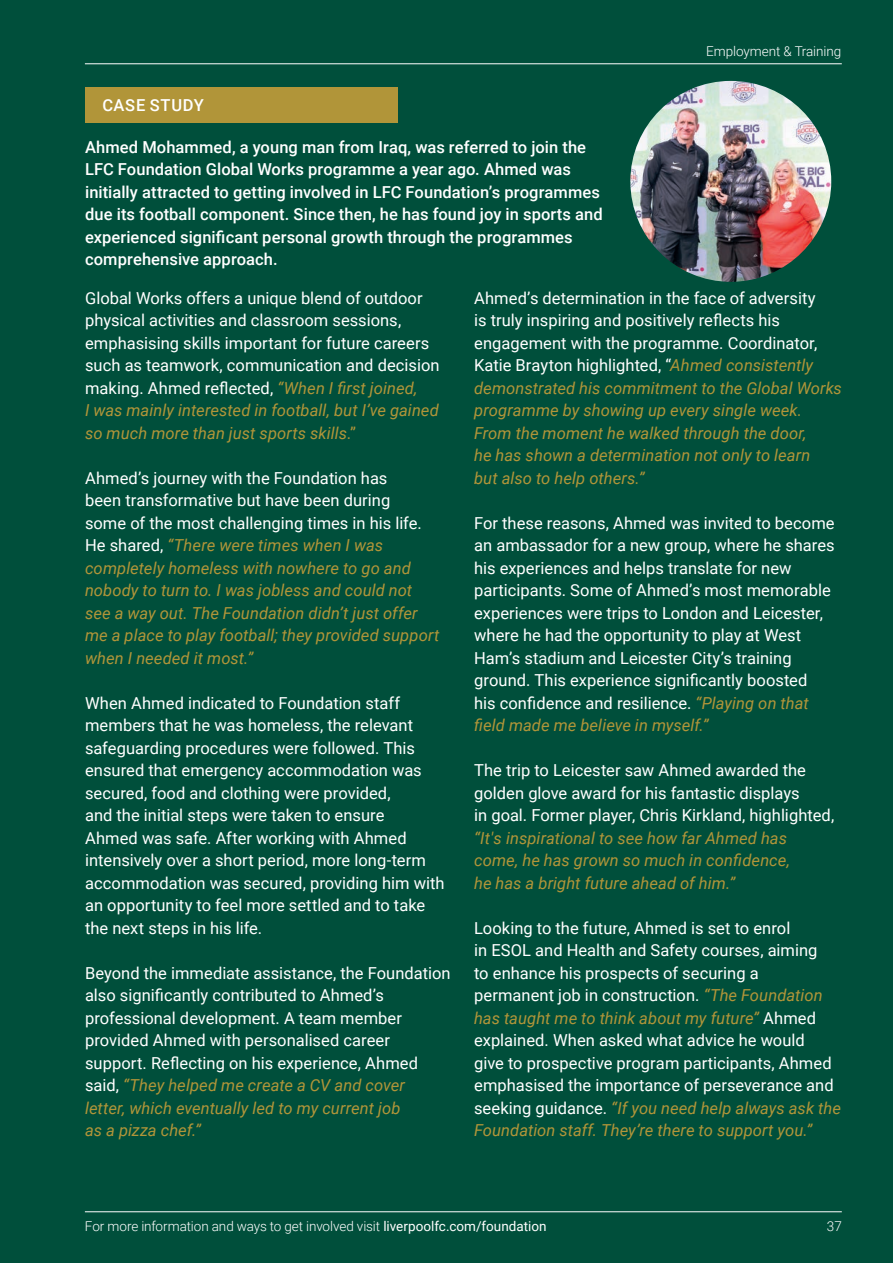
<style>
.page{position:relative;width:893px;height:1263px;background:#004f3b}
.page>*{position:absolute;margin:0;border:0;box-sizing:border-box;transform-origin:0 0}
.t1{font:16.5px/22.5px "Roboto";color:#fff}
.t2{font:italic 16.5px/22.5px "Roboto";color:#b19539}
.t3{font:500 16.5px/22.5px "Roboto";letter-spacing:.005em;color:#fff}
.t4{font:500 16.5px "Roboto";letter-spacing:.05em;color:#fff}
.t5{font:300 13.5px "Roboto";letter-spacing:-.005em;color:#fff}
.s1{font-style:italic;color:#b19539}
.s2{font-style:normal}
.s3{font-style:normal;color:#fff}
.s4{font-weight:400}
</style>
<div class="page">
<hr style="left:85px;top:64px;width:757px;height:1px;background:#fff">
<hr style="left:85px;top:1211px;width:757px;height:1px;background:#fff">
<div style="left:85px;top:87px;width:312px;height:35px;background:#b19539"></div>
<img style="left:630px;top:81px;width:201px;height:201px;border-radius:100px">
<p class="t4" style="left:102px;top:94px;width:103px">CASE STUDY</p>
<p class="t3" style="left:85px;top:135px;width:519px">Ahmed Mohammed, a young man from Iraq, was referred to join the LFC Foundation Global Works programme a year ago. Ahmed was initially attracted to getting involved in LFC Foundation’s programmes due its football component. Since then, he has found joy in sports and experienced significant personal growth through the programmes comprehensive approach.</p>
<p class="t5" style="left:706px;top:42px;width:137px">Employment &amp; Training</p>
<p class="t1" style="left:85px;top:286px;width:356px">Global Works offers a unique blend of outdoor physical activities and classroom sessions, emphasising skills important for future careers such as teamwork, communication and decision making. Ahmed reflected, <span class="s1">“When I first joined,</span></p>
<p class="t2" style="left:85px;top:398px;width:355px">I was mainly interested in football, but I’ve gained so much more than just sports skills<span class="s2">.”</span></p>
<p class="t1" style="left:85px;top:466px;width:304px">Ahmed’s journey with the Foundation has</p>
<p class="t1" style="left:85px;top:488px;width:307px">been transformative but have been during</p>
<p class="t1" style="left:85px;top:511px;width:338px">some of the most challenging times in his life.</p>
<p class="t2" style="left:85px;top:533px;width:329px"><span class="s3">He shared,</span> “There were times when I was completely homeless with nowhere to go and nobody to turn to. I was jobless and could not</p>
<p class="t2" style="left:85px;top:601px;width:334px">see a way out. The Foundation didn’t just offer</p>
<p class="t2" style="left:85px;top:623px;width:356px">me a place to play football; they provided support when I needed it most.”</p>
<p class="t1" style="left:85px;top:691px;width:338px">When Ahmed indicated to Foundation staff members that he was homeless, the relevant safeguarding procedures were followed. This ensured that emergency accommodation was secured, food and clothing were provided,</p>
<p class="t1" style="left:85px;top:803px;width:301px">and the initial steps were taken to ensure</p>
<p class="t1" style="left:85px;top:826px;width:361px">Ahmed was safe. After working with Ahmed intensively over a short period, more long-term accommodation was secured, providing him with an opportunity to feel more settled and to take</p>
<p class="t1" style="left:85px;top:916px;width:179px">the next steps in his life.</p>
<p class="t1" style="left:85px;top:961px;width:367px">Beyond the immediate assistance, the Foundation also significantly contributed to Ahmed’s professional development. A team member provided Ahmed with personalised career support. Reflecting on his experience, Ahmed said, <span class="s1">“They helped me create a CV and cover</span></p>
<p class="t2" style="left:85px;top:1096px;width:317px">letter, which eventually led to my current job</p>
<p class="t2" style="left:85px;top:1118px;width:118px">as a pizza chef.”</p>
<p class="t1" style="left:474px;top:286px;width:369px">Ahmed’s determination in the face of adversity<br>is truly inspiring and positively reflects his engagement with the programme. Coordinator, Katie Brayton highlighted, “<span class="s1">Ahmed consistently demonstrated his commitment to the Global Works programme by showing up every single week.<br>From the moment he walked through the door,</span></p>
<p class="t2" style="left:474px;top:443px;width:338px">he has shown a determination not only to learn</p>
<p class="t2" style="left:474px;top:466px;width:172px">but also to help others.”</p>
<p class="t1" style="left:474px;top:511px;width:362px">For these reasons, Ahmed was invited to become an ambassador for a new group, where he shares his experiences and helps translate for new participants. Some of Ahmed’s most memorable experiences were trips to London and Leicester, where he had the opportunity to play at West Ham’s stadium and Leicester City’s training ground. This experience significantly boosted</p>
<p class="t2" style="left:474px;top:691px;width:336px"><span class="s3">his confidence and resilience.</span> “Playing on that field made me believe in myself.”</p>
<p class="t1" style="left:474px;top:758px;width:333px">The trip to Leicester saw Ahmed awarded the golden glove award for his fantastic displays</p>
<p class="t1" style="left:474px;top:803px;width:362px">in goal. Former player, Chris Kirkland, highlighted,</p>
<p class="t2" style="left:474px;top:826px;width:314px">“It's inspirational to see how far Ahmed has</p>
<p class="t2" style="left:474px;top:848px;width:317px">come, he has grown so much in confidence,</p>
<p class="t2" style="left:474px;top:871px;width:263px">he has a bright future ahead of him.”</p>
<p class="t1" style="left:474px;top:916px;width:318px">Looking to the future, Ahmed is set to enrol</p>
<p class="t1" style="left:474px;top:938px;width:345px">in ESOL and Health and Safety courses, aiming</p>
<p class="t1" style="left:474px;top:961px;width:368px">to enhance his prospects of securing a permanent job in construction. <span class="s1">“The Foundation has taught me to think about my future”</span> Ahmed explained. When asked what advice he would<br>give to prospective program participants, Ahmed emphasised the importance of perseverance and seeking guidance. <span class="s1">“If you need help always ask the Foundation staff. They’re there to support you.”</span></p>
<p class="t5" style="left:85px;top:1216px;width:463px">For more information and ways to get involved visit <span class="s4">liverpoolfc.com/foundation</span></p>
<p class="t5" style="left:827px;top:1216px;width:16px">37</p>
</div>
